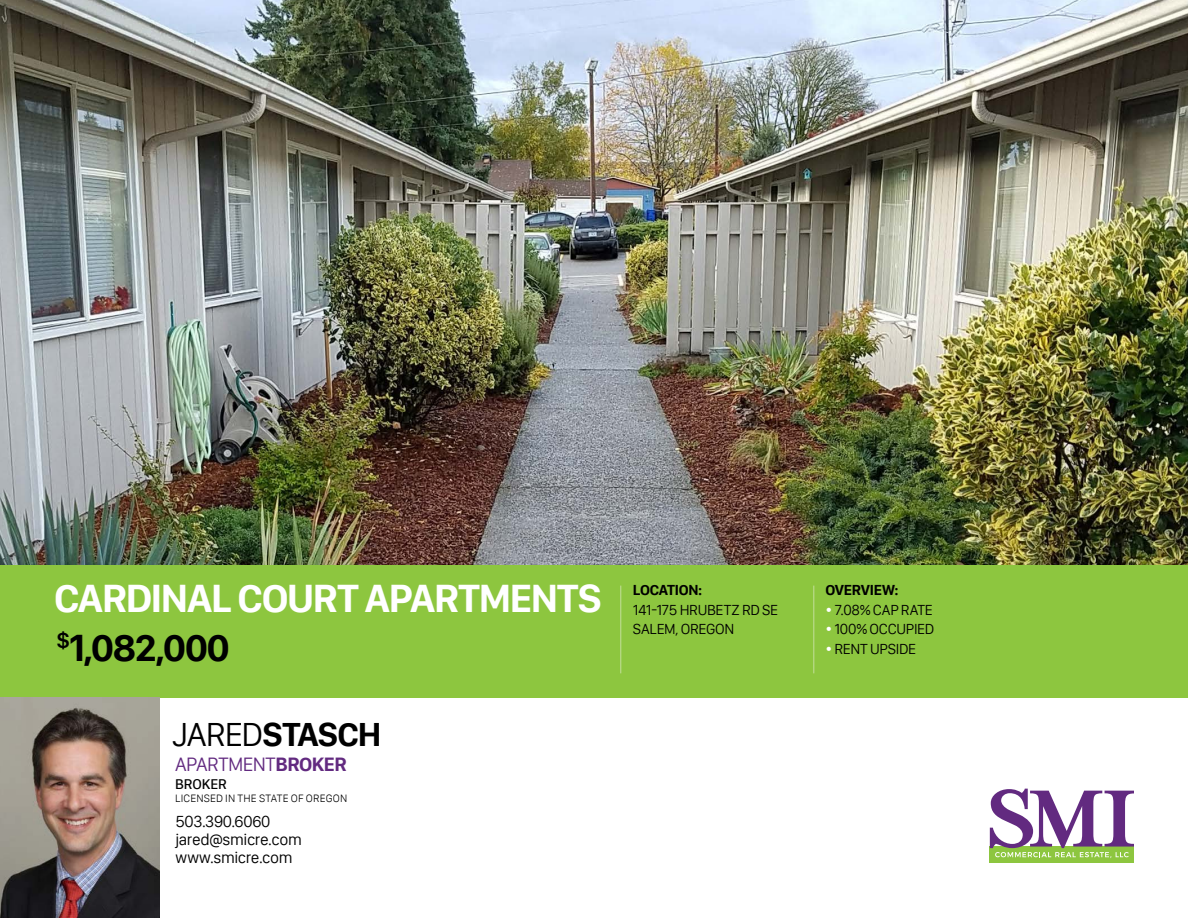
<style>
.page{position:relative;width:1188px;height:918px;background:#fff}
.page>*{position:absolute;margin:0;border:0;box-sizing:border-box;transform-origin:0 0}
.t1{font:700 40.5px "SF Compact Display";letter-spacing:-.03em;color:#fff}
.t2{font:700 39px "SF Compact Display";letter-spacing:-.025em;color:#000}
.t3{font:700 34.35px "SF Compact Display";letter-spacing:-.03em;color:#000}
.t4{font:19.95px "SF Compact Display";letter-spacing:-.02em;color:#622a80}
.t5{font:16.5px/18px "SF Compact Display";letter-spacing:-.02em;color:#000}
.t6{font:15px/19.5px "SF Compact Display";letter-spacing:-.02em;color:#000}
.t7{font:700 15px "SF Compact Display";letter-spacing:-.02em;color:#000}
.t8{font:500 14.55px "SF Compact Display";letter-spacing:-.005em;color:#000}
.t9{font:300 10.95px "SF Compact Display";letter-spacing:.015em;color:#000}
.s1{font-weight:400}
.s2{font-weight:700}
.s3{color:#fff}
</style>
<div class="page">
<div style="left:0;top:565px;width:1188px;height:133px;background:#8dc63f"></div>
<div style="left:990px;top:847px;width:144px;height:16px;background:#8dc63f"></div>
<svg style="left:990px;top:789px;width:144px;height:69px"></svg>
<img style="left:0;top:0;width:1188px;height:565px">
<img style="left:0;top:698px;width:160px;height:220px">
<hr style="left:620px;top:586px;width:1px;height:87px;background:#c4df9b">
<hr style="left:813px;top:586px;width:1px;height:87px;background:#c4df9b">
<h1 class="t1" style="left:54px;top:574px;width:549px">CARDINAL COURT APARTMENTS</h1>
<p class="t7" style="left:633px;top:581px;width:71px">LOCATION:</p>
<p class="t6" style="left:633px;top:600px;width:147px">141-175 HRUBETZ RD SE<br>SALEM, OREGON</p>
<h2 class="t2" style="left:56px;top:624px;width:175px"><sup>$</sup>1,082,000</h2>
<h3 class="t3" style="left:172px;top:713px;width:211px"><span class="s1">JARED</span>STASCH</h3>
<h3 class="t4" style="left:175px;top:752px;width:173px">APARTMENT<span class="s2">BROKER</span></h3>
<p class="t8" style="left:175px;top:775px;width:53px">BROKER</p>
<p class="t9" style="left:175px;top:792px;width:174px">LICENSED IN THE STATE OF OREGON</p>
<p class="t5" style="left:175px;top:812px;width:128px">503.390.6060 jared@smicre.com www.smicre.com</p>
<p class="t7" style="left:825px;top:581px;width:75px">OVERVIEW:</p>
<p class="t6" style="left:825px;top:600px;width:109px"><span class="s3">•</span> 7.08% CAP RATE</p>
<p class="t6" style="left:825px;top:619px;width:110px"><span class="s3">•</span> 100% OCCUPIED</p>
<p class="t6" style="left:825px;top:639px;width:92px"><span class="s3">•</span> RENT UPSIDE</p>
</div>
